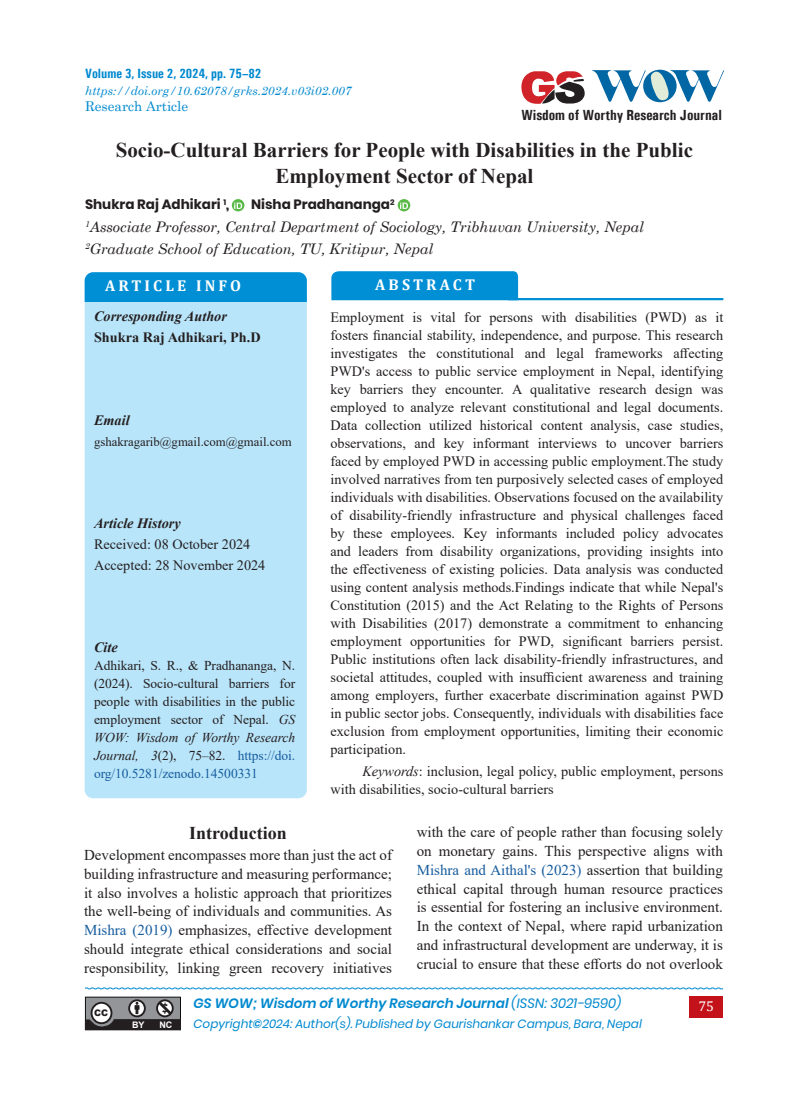
<style>
.page{position:relative;width:808px;height:1106px;background:#fff}
.page>*{position:absolute;margin:0;border:0;box-sizing:border-box;transform-origin:0 0}
.head{font:700 21px/25.5px "Times New Roman";color:#231f20;text-align:center}
.t1{font:700 18px "Times New Roman";color:#231f20}
.info{font:700 15.75px "Cambria";letter-spacing:.2em;color:#fff}
.tt{font:15px/18.8px "Times New Roman";color:#231f20;text-align:justify}
.t2{font:700 condensed 14.7px "Univers";color:#231f20}
.degignation{font:italic 14.55px "Century Schoolbook";color:#231f20}
.abstract{font:14.25px/18px "Times New Roman";color:#231f20;text-align:justify}
.abstract1{font:14.25px/18px "Times New Roman";color:#231f20}
.abstract-2{font:italic 700 14.25px "Times New Roman";color:#231f20}
.abstract-3{font:700 14.25px "Times New Roman";color:#231f20}
.t3{font:14.25px "Cambria";color:#fff}
.t4{font:13.5px/18px "Times New Roman";letter-spacing:-.005em;color:#231f20;text-align:justify}
.t5{font:italic 600 13.5px "Poppins";color:#0089cf}
.Writer{font:700 13.5px "Poppins";color:#231f20}
.t6{font:700 condensed 13.5px "Univers";color:#0089cf}
.t7{font:13.5px "Century Schoolbook";color:#0089cf}
.abstract-4{font:12.75px "Times New Roman";color:#231f20}
.t8{font:italic 12px "Poppins";color:#0089cf}
.t9{font:italic 12px "Century Schoolbook";color:#0089cf}
.t10{font:700 9px "Arial";color:#fff}
.t11{font:900 9px "Arial";color:#231f20}
.s1{font-style:italic}
.s2{color:#175d9e}
.s3{font-weight:400}
.s4{font-weight:600}
</style>
<div class="page">
<div style="left:689px;top:996px;width:34px;height:21px;background:#c4121a"></div>
<svg style="left:592px;top:70px;width:132px;height:32px"></svg>
<svg style="left:521px;top:71px;width:64px;height:33px"></svg>
<svg style="left:84px;top:987px;width:639px;height:2px"></svg>
<svg style="left:85px;top:996px;width:96px;height:2px"></svg>
<svg style="left:84px;top:998px;width:97px;height:32px;background:#727173"></svg>
<div style="left:85px;top:272px;width:222px;height:526px;background:#b9e5fa;border-radius:9px"></div>
<div style="left:85px;top:272px;width:222px;height:29px;background:#008fd5"></div>
<hr style="left:508px;top:298px;width:215px;height:2px;background:#008fd5">
<div style="left:331px;top:271px;width:187px;height:29px;background:#008fd5"></div>
<svg style="left:232px;top:199px;width:12px;height:12px"></svg>
<svg style="left:398px;top:199px;width:12px;height:12px"></svg>
<p class="t6" style="left:85px;top:65px;width:178px">Volume 3, Issue 2, 2024, pp. 75–82</p>
<p class="t9" style="left:85px;top:83px;width:268px">https://doi.org/10.62078/grks.2024.v03i02.007</p>
<p class="t7" style="left:85px;top:98px;width:105px">Research Article</p>
<p class="t2" style="left:521px;top:106px;width:202px">Wisdom of Worthy Research Journal</p>
<p class="head" style="left:116px;top:137px;width:579px">Socio-Cultural Barriers for People with Disabilities in the Public<br>Employment Sector of Nepal</p>
<p class="Writer" style="left:85px;top:197px;width:146px">Shukra Raj Adhikari <sup>1</sup>,</p>
<p class="Writer" style="left:251px;top:197px;width:145px">Nisha Pradhananga<sup>2</sup></p>
<p class="degignation" style="left:85px;top:217px;width:560px"><sup>1</sup>Associate Professor, Central Department of Sociology, Tribhuvan University, Nepal</p>
<p class="degignation" style="left:85px;top:240px;width:350px"><sup>2</sup>Graduate School of Education, TU, Kritipur, Nepal</p>
<p class="info" style="left:105px;top:275px;width:138px">ARTICLE INFO</p>
<p class="info" style="left:375px;top:274px;width:101px">ABSTRACT</p>
<p class="abstract-2" style="left:94px;top:306px;width:134px">Corresponding Author</p>
<p class="abstract-3" style="left:94px;top:327px;width:168px">Shukra Raj Adhikari, Ph.D</p>
<p class="abstract" style="left:330px;top:307px;width:394px">Employment is vital for persons with disabilities (PWD) as it fosters financial stability, independence, and purpose. This research investigates the constitutional and legal frameworks affecting PWD's access to public service employment in Nepal, identifying key barriers they encounter. A qualitative research design was employed to analyze relevant constitutional and legal documents.<br>Data collection utilized historical content analysis, case studies, observations, and key informant interviews to uncover barriers faced by employed PWD in accessing public employment.The study involved narratives from ten purposively selected cases of employed individuals with disabilities. Observations focused on the availability of disability-friendly infrastructure and physical challenges faced by these employees. Key informants included policy advocates and leaders from disability organizations, providing insights into the effectiveness of existing policies. Data analysis was conducted using content analysis methods.Findings indicate that while Nepal's Constitution (2015) and the Act Relating to the Rights of Persons with Disabilities (2017) demonstrate a commitment to enhancing employment opportunities for PWD, significant barriers persist.<br>Public institutions often lack disability-friendly infrastructures, and societal attitudes, coupled with insufficient awareness and training among employers, further exacerbate discrimination against PWD in public sector jobs. Consequently, individuals with disabilities face exclusion from employment opportunities, limiting their economic participation.</p>
<p class="abstract1" style="left:330px;top:761px;width:394px;text-indent:32px"><span class="s1">Keywords</span>: inclusion, legal policy, public employment, persons with disabilities, socio-cultural barriers</p>
<p class="abstract-2" style="left:94px;top:410px;width:37px">Email</p>
<p class="abstract-4" style="left:94px;top:432px;width:199px">gshakragarib@gmail.com@gmail.com</p>
<p class="abstract-2" style="left:94px;top:513px;width:88px">Article History</p>
<p class="abstract" style="left:94px;top:535px;width:158px">Received: 08 October 2024</p>
<p class="abstract" style="left:94px;top:556px;width:173px">Accepted: 28 November 2024</p>
<p class="abstract-2" style="left:94px;top:637px;width:25px">Cite</p>
<p class="t4" style="left:94px;top:656px;width:203px">Adhikari, S. R., &amp; Pradhananga, N. (2024). Socio-cultural barriers for people with disabilities in the public employment sector of Nepal. <span class="s1">GS WOW: Wisdom of Worthy Research Journal, 3</span>(2), 75–82. <span class="s2">https://doi. org/10.5281/zenodo.14500331</span></p>
<p class="t1" style="left:189px;top:820px;width:99px">Introduction</p>
<p class="tt" style="left:84px;top:845px;width:309px">Development encompasses more than just the act of building infrastructure and measuring performance; it also involves a holistic approach that prioritizes the well-being of individuals and communities. As <span class="s2">Mishra (2019)</span> emphasizes, effective development should integrate ethical considerations and social responsibility, linking green recovery initiatives</p>
<p class="tt" style="left:417px;top:822px;width:308px">with the care of people rather than focusing solely on monetary gains. This perspective aligns with <span class="s2">Mishra and Aithal's (2023)</span> assertion that building ethical capital through human resource practices is essential for fostering an inclusive environment.<br>In the context of Nepal, where rapid urbanization and infrastructural development are underway, it is crucial to ensure that these efforts do not overlook</p>
<p class="t11" style="left:94px;top:1006px;width:16px">CC</p>
<p class="t10" style="left:132px;top:1018px;width:14px">BY</p>
<p class="t10" style="left:159px;top:1018px;width:14px">NC</p>
<p class="t5" style="left:193px;top:995px;width:429px">GS WOW; Wisdom of Worthy Research Journal <span class="s3">(ISSN: 3021-9590)</span></p>
<p class="t8" style="left:193px;top:1016px;width:450px">Copyright<span class="s4">©</span>2024: Author(s). Published by Gaurishankar Campus, Bara, Nepal</p>
<p class="t3" style="left:698px;top:998px;width:17px">75</p>
</div>
